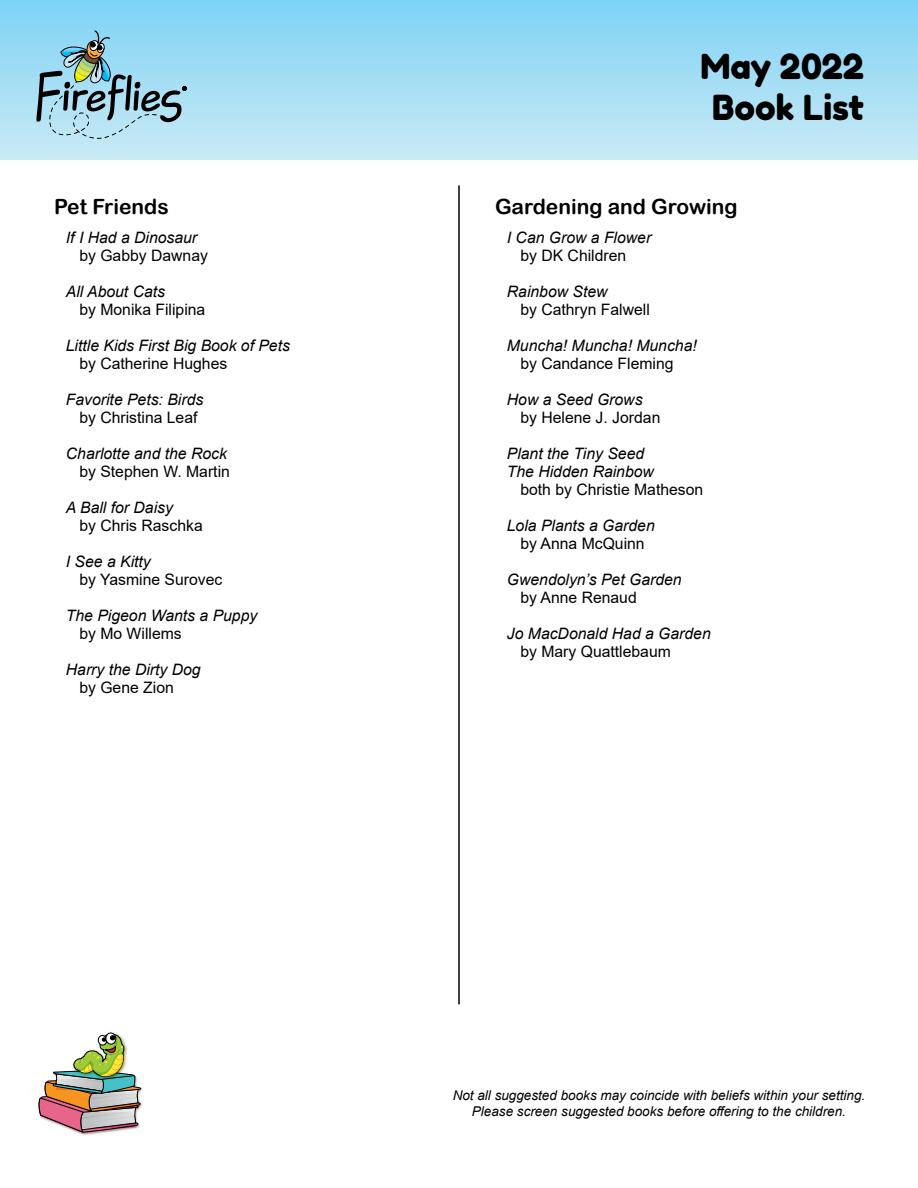
<style>
.page{position:relative;width:918px;height:1188px;background:#fff}
.page>*{position:absolute;margin:0;border:0;box-sizing:border-box;transform-origin:0 0}
.t1{font:34.5px/41.4px "Fredoka One";color:#000;text-align:center}
.t2{font:21px "Arial Rounded MT Bold";color:#000}
.t3{font:italic 15.75px/18px "Arial";color:#000}
.t4{font:15.75px "Arial";color:#000}
.t5{font:italic 13.5px/16.2px "Arial";color:#000;text-align:center}
</style>
<div class="page">
<div style="left:0;top:0;width:918px;height:160px;background:linear-gradient(to bottom,#7dd2f6,#caeaf5)"></div>
<hr style="left:458px;top:185px;width:2px;height:819px;background:#000">
<svg style="left:36px;top:30px;width:150px;height:115px"></svg>
<img style="left:38px;top:1088px;width:105px;height:47px">
<img style="left:39px;top:1033px;width:102px;height:99px">
<h2 class="t2" style="left:54px;top:194px;width:116px">Pet Friends</h2>
<p class="t3" style="left:66px;top:229px;width:133px">If I Had a Dinosaur</p>
<p class="t4" style="left:79px;top:244px;width:130px">by Gabby Dawnay</p>
<p class="t3" style="left:66px;top:283px;width:101px">All About Cats</p>
<p class="t4" style="left:79px;top:298px;width:128px">by Monika Filipina</p>
<p class="t3" style="left:66px;top:337px;width:226px">Little Kids First Big Book of Pets</p>
<p class="t4" style="left:79px;top:352px;width:149px">by Catherine Hughes</p>
<p class="t3" style="left:66px;top:391px;width:139px">Favorite Pets: Birds</p>
<p class="t4" style="left:79px;top:406px;width:120px">by Christina Leaf</p>
<p class="t3" style="left:66px;top:445px;width:163px">Charlotte and the Rock</p>
<p class="t4" style="left:79px;top:460px;width:152px">by Stephen W. Martin</p>
<p class="t3" style="left:66px;top:499px;width:109px">A Ball for Daisy</p>
<p class="t4" style="left:79px;top:514px;width:125px">by Chris Raschka</p>
<p class="t3" style="left:66px;top:553px;width:86px">I See a Kitty</p>
<p class="t4" style="left:79px;top:568px;width:144px">by Yasmine Surovec</p>
<p class="t3" style="left:66px;top:607px;width:193px">The Pigeon Wants a Puppy</p>
<p class="t4" style="left:79px;top:622px;width:104px">by Mo Willems</p>
<p class="t3" style="left:66px;top:661px;width:136px">Harry the Dirty Dog</p>
<p class="t4" style="left:79px;top:677px;width:96px">by Gene Zion</p>
<h1 class="t1" style="left:701px;top:46px;width:165px">May 2022<br>Book List</h1>
<h2 class="t2" style="left:495px;top:194px;width:244px">Gardening and Growing</h2>
<p class="t3" style="left:507px;top:229px;width:146px">I Can Grow a Flower</p>
<p class="t4" style="left:520px;top:244px;width:107px">by DK Children</p>
<p class="t3" style="left:507px;top:283px;width:102px">Rainbow Stew</p>
<p class="t4" style="left:520px;top:298px;width:131px">by Cathryn Falwell</p>
<p class="t3" style="left:507px;top:337px;width:191px">Muncha! Muncha! Muncha!</p>
<p class="t4" style="left:520px;top:352px;width:155px">by Candance Fleming</p>
<p class="t3" style="left:507px;top:391px;width:137px">How a Seed Grows</p>
<p class="t4" style="left:520px;top:406px;width:142px">by Helene J. Jordan</p>
<p class="t3" style="left:507px;top:445px;width:149px">Plant the Tiny Seed<br>The Hidden Rainbow</p>
<p class="t4" style="left:520px;top:478px;width:184px">both by Christie Matheson</p>
<p class="t3" style="left:507px;top:517px;width:149px">Lola Plants a Garden</p>
<p class="t4" style="left:520px;top:532px;width:126px">by Anna McQuinn</p>
<p class="t3" style="left:507px;top:571px;width:176px">Gwendolyn’s Pet Garden</p>
<p class="t4" style="left:520px;top:586px;width:118px">by Anne Renaud</p>
<p class="t3" style="left:507px;top:625px;width:205px">Jo MacDonald Had a Garden</p>
<p class="t4" style="left:520px;top:640px;width:152px">by Mary Quattlebaum</p>
<p class="t5" style="left:453px;top:1087px;width:414px">Not all suggested books may coincide with beliefs within your setting.<br>Please screen suggested books before offering to the children.</p>
</div>
